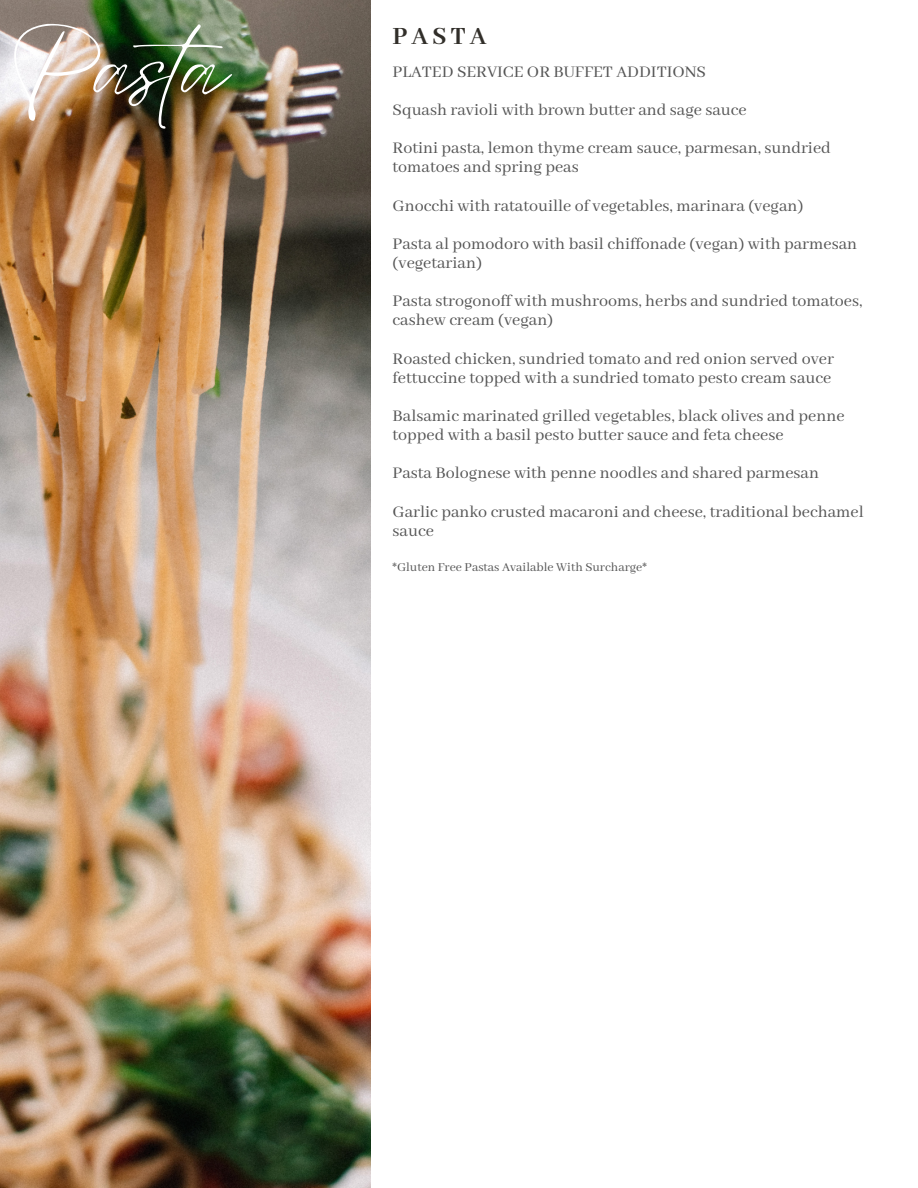
<style>
.page{position:relative;width:918px;height:1188px;background:#fff}
.page>*{position:absolute;margin:0;border:0;box-sizing:border-box;transform-origin:0 0}
.t1{font:93px "Eyesome Script";color:#fff}
.t2{font:700 27px "Abhaya Libre";letter-spacing:.15em;color:#312e29}
.t3{font:18px/19.2px "Abhaya Libre";color:#545454}
.t4{font:13.5px "Abhaya Libre";color:#545454}
</style>
<div class="page">
<img style="left:0;top:0;width:371px;height:1188px">
<h2 class="t1" style="left:10px;top:8px;width:250px">Pasta</h2>
<h1 class="t2" style="left:393px;top:22px;width:95px">PASTA</h1>
<h3 class="t3" style="left:393px;top:63px;width:315px">PLATED SERVICE OR BUFFET ADDITIONS</h3>
<h4 class="t3" style="left:393px;top:101px;width:356px">Squash ravioli with brown butter and sage sauce</h4>
<h4 class="t3" style="left:393px;top:139px;width:440px">Rotini pasta, lemon thyme cream sauce, parmesan, sundried tomatoes and spring peas</h4>
<h4 class="t3" style="left:393px;top:196px;width:412px">Gnocchi with ratatouille of vegetables, marinara (vegan)</h4>
<h4 class="t3" style="left:393px;top:235px;width:466px">Pasta al pomodoro with basil chiffonade (vegan) with parmesan (vegetarian)</h4>
<h4 class="t3" style="left:393px;top:292px;width:471px">Pasta strogonoff with mushrooms, herbs and sundried tomatoes, cashew cream (vegan)</h4>
<h4 class="t3" style="left:393px;top:349px;width:443px">Roasted chicken, sundried tomato and red onion served over fettuccine topped with a sundried tomato pesto cream sauce</h4>
<h4 class="t3" style="left:393px;top:407px;width:453px">Balsamic marinated grilled vegetables, black olives and penne topped with a basil pesto butter sauce and feta cheese</h4>
<h4 class="t3" style="left:393px;top:464px;width:428px">Pasta Bolognese with penne noodles and shared parmesan</h4>
<h4 class="t3" style="left:393px;top:502px;width:473px">Garlic panko crusted macaroni and cheese, traditional bechamel sauce</h4>
<p class="t4" style="left:393px;top:559px;width:256px">*Gluten Free Pastas Available With Surcharge*</p>
</div>
